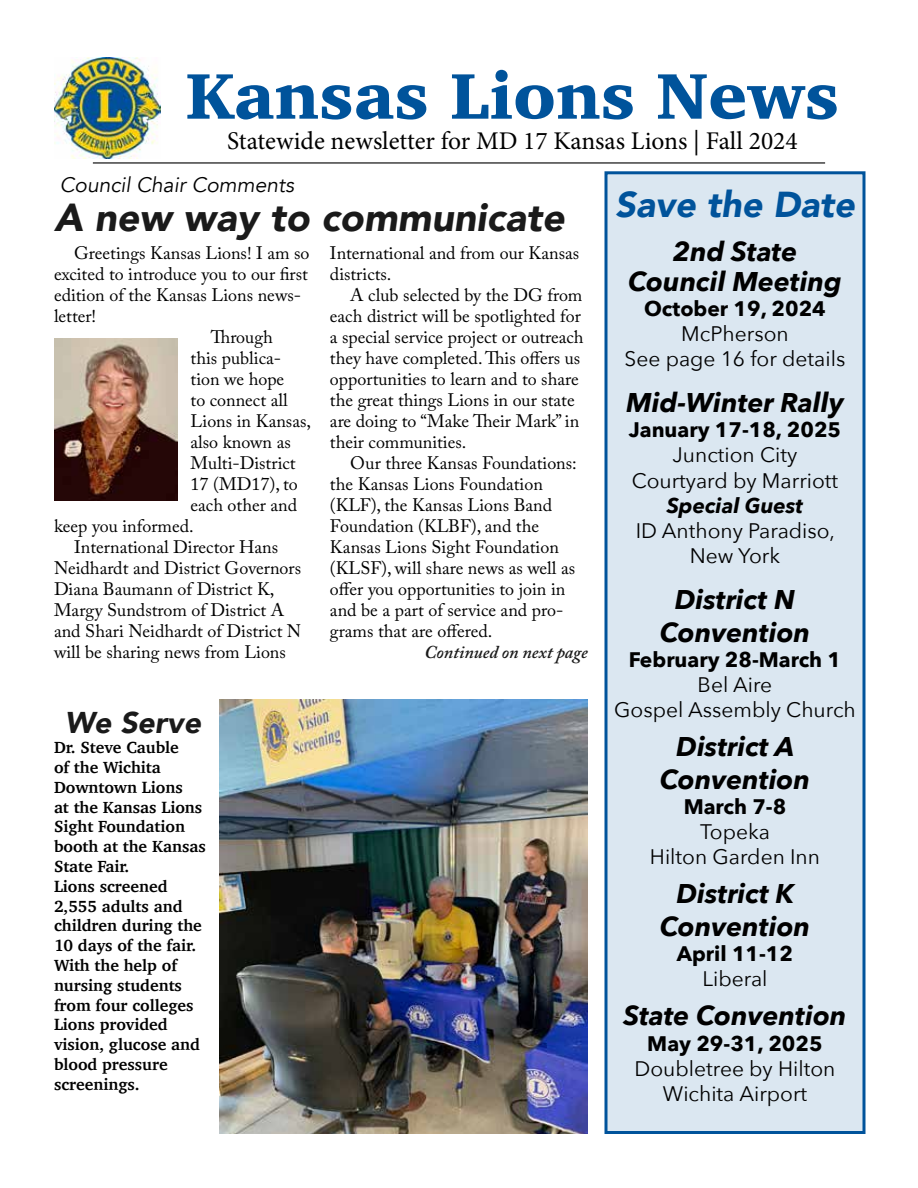
<style>
.page{position:relative;width:918px;height:1188px;background:#fff}
.page>*{position:absolute;margin:0;border:0;box-sizing:border-box;transform-origin:0 0}
.t1{font:900 66px "Charter";color:#00539b}
.t2{font:italic 900 39px "Avenir";color:#1a1a1a}
.t3{font:italic 900 36px "Avenir";color:#00539b}
.t4{font:italic 900 30px "Avenir";color:#1a1a1a}
.t5{font:italic 700 27px/32.4px "Avenir Next";color:#000;text-align:center}
.t6{font:25.5px "Minion Pro";color:#000}
.t7{font:21px/25.2px "Avenir Next";color:#000;text-align:center}
.t8{font:700 21px "Avenir Next";color:#000}
.t9{font:italic 21px "Avenir";color:#000}
.t10{font:italic 700 21px "Avenir Next";color:#000}
.t11{font:18px/21px "Adobe Caslon Pro";color:#000}
.t12{font:italic 600 18px "Adobe Caslon Pro";color:#1a1a1a}
.t13{font:700 16.5px/19.8px "Charter";color:#000}
</style>
<div class="page">
<img style="left:54px;top:58px;width:107px;height:101px">
<div style="left:606px;top:173px;width:258px;height:959px;background:#dbe7f1"></div>
<div style="left:604px;top:171px;width:262px;height:963px;border:3px solid #00539b"></div>
<img style="left:219px;top:699px;width:369px;height:435px">
<img style="left:54px;top:338px;width:123px;height:163px">
<hr style="left:93px;top:162px;width:732px;height:2px;background:#000">
<h1 class="t1" style="left:186px;top:55px;width:655px">Kansas Lions News</h1>
<h3 class="t6" style="left:227px;top:124px;width:572px">Statewide newsletter for MD 17 Kansas Lions | Fall 2024</h3>
<h3 class="t3" style="left:615px;top:175px;width:241px">Save the Date</h3>
<h3 class="t5" style="left:628px;top:236px;width:215px;line-height:30px">2nd State<br>Council Meeting</h3>
<p class="t8" style="left:644px;top:290px;width:183px">October 19, 2024</p>
<p class="t7" style="left:625px;top:320px;width:222px">McPherson<br>See page 16 for details</p>
<h3 class="t5" style="left:626px;top:386px;width:219px">Mid-Winter Rally</h3>
<p class="t8" style="left:629px;top:412px;width:214px">January 17-18, 2025</p>
<p class="t7" style="left:632px;top:442px;width:208px">Junction City<br>Courtyard by Marriott</p>
<p class="t10" style="left:667px;top:487px;width:138px">Special Guest</p>
<p class="t7" style="left:636px;top:517px;width:201px">ID Anthony Paradiso,<br>New York</p>
<h3 class="t5" style="left:660px;top:583px;width:152px">District N<br>Convention</h3>
<p class="t8" style="left:629px;top:641px;width:214px">February 28-March 1</p>
<p class="t7" style="left:614px;top:671px;width:243px">Bel Aire<br>Gospel Assembly Church</p>
<h3 class="t5" style="left:660px;top:730px;width:152px">District A<br>Convention</h3>
<p class="t8" style="left:684px;top:788px;width:104px">March 7-8</p>
<p class="t7" style="left:650px;top:818px;width:172px">Topeka<br>Hilton Garden Inn</p>
<h3 class="t5" style="left:660px;top:877px;width:152px">District K<br>Convention</h3>
<p class="t8" style="left:677px;top:936px;width:118px">April 11-12</p>
<p class="t7" style="left:702px;top:965px;width:67px">Liberal</p>
<h3 class="t5" style="left:623px;top:999px;width:225px">State Convention</h3>
<p class="t8" style="left:647px;top:1025px;width:177px">May 29-31, 2025</p>
<p class="t7" style="left:635px;top:1055px;width:202px">Doubletree by Hilton<br>Wichita Airport</p>
<p class="t9" style="left:60px;top:173px;width:236px">Council Chair Comments</p>
<h2 class="t2" style="left:54px;top:186px;width:512px">A new way to communicate</h2>
<p class="t11" style="left:74px;top:242px;width:237px">Greetings Kansas Lions! I am so</p>
<p class="t11" style="left:54px;top:263px;width:255px">excited to introduce you to our first</p>
<p class="t11" style="left:54px;top:284px;width:249px">edition of the Kansas Lions news-</p>
<p class="t11" style="left:54px;top:305px;width:44px">letter!</p>
<p class="t11" style="left:211px;top:326px;width:63px">Through</p>
<p class="t11" style="left:191px;top:347px;width:92px">this publica-</p>
<p class="t11" style="left:191px;top:368px;width:95px">tion we hope</p>
<p class="t11" style="left:191px;top:389px;width:99px">to connect all</p>
<p class="t11" style="left:191px;top:410px;width:122px">Lions in Kansas,</p>
<p class="t11" style="left:191px;top:431px;width:102px">also known as</p>
<p class="t11" style="left:191px;top:452px;width:107px">Multi-District</p>
<p class="t11" style="left:191px;top:473px;width:109px">17 (MD17), to</p>
<p class="t11" style="left:191px;top:494px;width:108px">each other and</p>
<p class="t11" style="left:54px;top:515px;width:141px">keep you informed.</p>
<p class="t11" style="left:74px;top:536px;width:205px">International Director Hans</p>
<p class="t11" style="left:54px;top:557px;width:249px">Neidhardt and District Governors</p>
<p class="t11" style="left:54px;top:578px;width:222px">Diana Baumann of District K,</p>
<p class="t11" style="left:54px;top:599px;width:232px">Margy Sundstrom of District A</p>
<p class="t11" style="left:54px;top:620px;width:249px">and Shari Neidhardt of District N</p>
<p class="t11" style="left:54px;top:641px;width:233px">will be sharing news from Lions</p>
<p class="t11" style="left:330px;top:242px;width:251px">International and from our Kansas districts.</p>
<p class="t11" style="left:330px;top:284px;width:255px;text-indent:20px">A club selected by the DG from each district will be spotlighted for a special service project or outreach they have completed. This offers us opportunities to learn and to share the great things Lions in our state are doing to “Make Their Mark” in their communities.</p>
<p class="t11" style="left:330px;top:452px;width:248px;text-indent:20px">Our three Kansas Foundations: the Kansas Lions Foundation (KLF), the Kansas Lions Band<br>Foundation (KLBF), and the<br>Kansas Lions Sight Foundation (KLSF), will share news as well as offer you opportunities to join in and be a part of service and pro&shy;grams that are offered.</p>
<p class="t12" style="left:425px;top:641px;width:165px">Continued on next page</p>
<h3 class="t4" style="left:65px;top:698px;width:138px">We Serve</h3>
<p class="t13" style="left:54px;top:737px;width:153px">Dr. Steve Cauble<br>of the Wichita<br>Downtown Lions<br>at the Kansas Lions<br>Sight Foundation booth at the Kansas<br>State Fair.<br>Lions screened<br>2,555 adults and children during the<br>10 days of the fair.<br>With the help of nursing students from four colleges<br>Lions provided vision, glucose and blood pressure screenings.</p>
</div>
